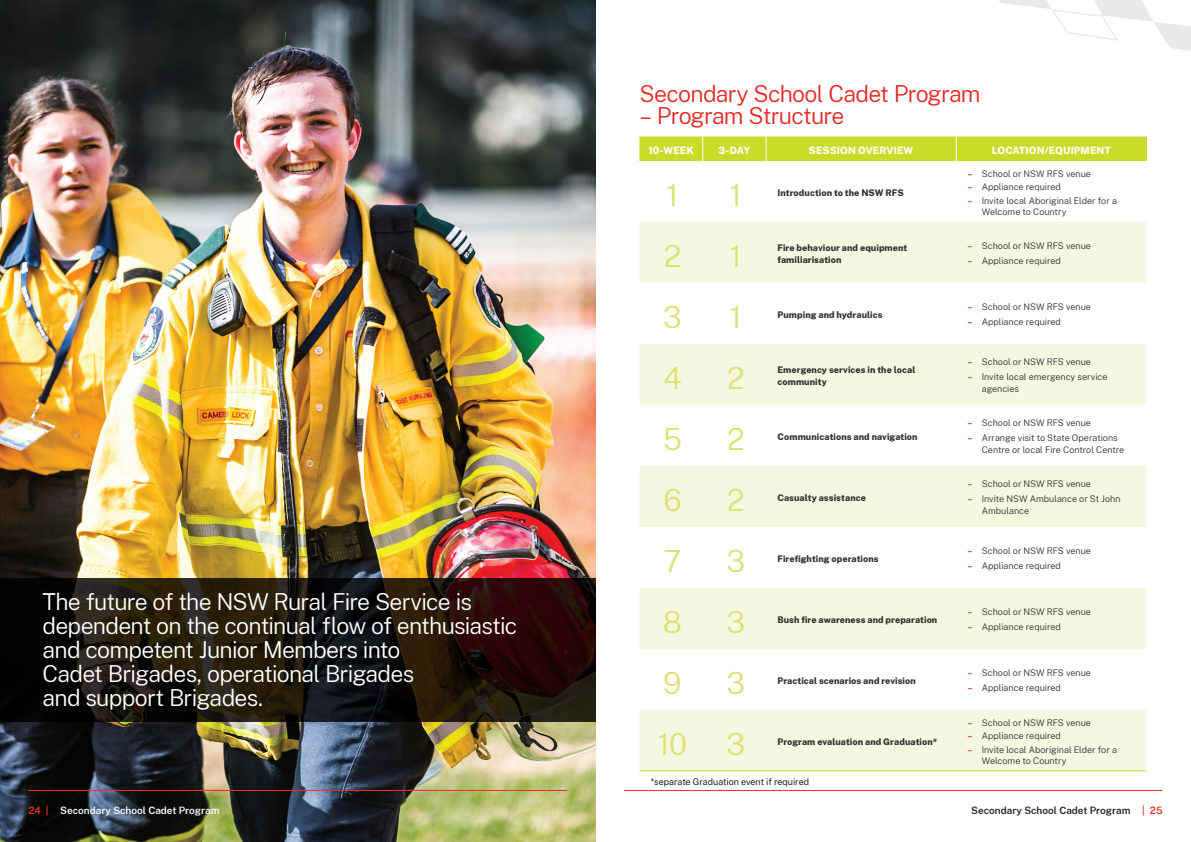
<style>
.page{position:relative;width:1191px;height:842px;background:#fff}
.page>*{position:absolute;margin:0;border:0;box-sizing:border-box;transform-origin:0 0}
.t1{font:300 30px "Public Sans";color:#d9e371}
.t2{font:300 23px/24px "Public Sans";letter-spacing:-.035em;color:#fff}
.t3{font:300 23px "Public Sans";letter-spacing:-.03em;color:#e62924}
.t4{font:800 10px "Public Sans";letter-spacing:.01em;color:#fff}
.t5{font:600 10px "Public Sans";color:#fff}
.t6{font:600 10px "Public Sans";color:#231f20}
.t7{font:300 9px/12px "Public Sans";color:#312f30}
.t8{font:800 9px/12px "Public Sans";letter-spacing:.01em;color:#312f30}
.t9{font:300 9px "Public Sans";color:#000}
.s1{font-weight:700;color:#ef4129}
.s2{color:#ef3122}
</style>
<div class="page">
<svg style="left:639px;top:222px;width:507px;height:548px;fill:#f5f8e1"></svg>
<div style="left:639px;top:137px;width:508px;height:24px;background:#cadb2a"></div>
<hr style="left:639px;top:770px;width:64px;height:1px;background:#cadb2a">
<hr style="left:703px;top:770px;width:63px;height:1px;background:#cadb2a">
<hr style="left:766px;top:770px;width:190px;height:1px;background:#cadb2a">
<hr style="left:956px;top:770px;width:190px;height:1px;background:#cadb2a">
<img style="left:0;top:0;width:595px;height:842px">
<svg style="left:0;top:578px;width:595px;height:143px;background:#1c120b"></svg>
<hr style="left:624px;top:790px;width:538px;height:1px;background:#ef3122">
<hr style="left:28px;top:790px;width:539px;height:1px;background:#ef3122">
<svg style="left:999px;top:0;width:192px;height:51px"></svg>
<h2 class="t3" style="left:639px;top:78px;width:343px">Secondary School Cadet Program</h2>
<h2 class="t3" style="left:639px;top:100px;width:206px">– Program Structure</h2>
<p class="t4" style="left:648px;top:142px;width:47px">10-WEEK</p>
<p class="t4" style="left:718px;top:142px;width:33px">3-DAY</p>
<p class="t4" style="left:809px;top:142px;width:106px">SESSION OVERVIEW</p>
<p class="t4" style="left:991px;top:142px;width:121px">LOCATION/EQUIPMENT</p>
<h1 class="t1" style="left:666px;top:174px;width:14px">1</h1>
<h1 class="t1" style="left:730px;top:174px;width:14px">1</h1>
<p class="t8" style="left:777px;top:186px;width:128px">Introduction to the NSW RFS</p>
<p class="t7" style="left:967px;top:167px;width:125px"><span class="s1">–</span> School or NSW RFS venue</p>
<p class="t7" style="left:967px;top:180px;width:95px"><span class="s1">–</span> Appliance required</p>
<p class="t7" style="left:981px;top:195px;width:137px;line-height:10.8px;text-indent:-14px"><span class="s1">–</span> Invite local Aboriginal Elder for a<br>Welcome to Country</p>
<h1 class="t1" style="left:663px;top:235px;width:19px">2</h1>
<h1 class="t1" style="left:730px;top:235px;width:14px">1</h1>
<p class="t8" style="left:777px;top:241px;width:131px">Fire behaviour and equipment familiarisation</p>
<p class="t7" style="left:967px;top:239px;width:125px"><span class="s1">–</span> School or NSW RFS venue</p>
<p class="t7" style="left:967px;top:255px;width:95px"><span class="s1">–</span> Appliance required</p>
<h2 class="t2" style="left:43px;top:589px;width:476px">The future of the NSW Rural Fire Service is dependent on the continual flow of enthusiastic and competent Junior Members into<br>Cadet Brigades, operational Brigades<br>and support Brigades.</h2>
<h1 class="t1" style="left:663px;top:296px;width:20px">3</h1>
<h1 class="t1" style="left:730px;top:296px;width:14px">1</h1>
<p class="t8" style="left:777px;top:308px;width:107px">Pumping and hydraulics</p>
<h1 class="t1" style="left:663px;top:357px;width:20px">4</h1>
<h1 class="t1" style="left:727px;top:357px;width:19px">2</h1>
<p class="t8" style="left:777px;top:363px;width:139px">Emergency services in the local community</p>
<h1 class="t1" style="left:663px;top:418px;width:20px">5</h1>
<h1 class="t1" style="left:727px;top:418px;width:19px">2</h1>
<p class="t8" style="left:777px;top:430px;width:142px">Communications and navigation</p>
<h1 class="t1" style="left:663px;top:479px;width:20px">6</h1>
<h1 class="t1" style="left:727px;top:479px;width:19px">2</h1>
<p class="t8" style="left:777px;top:491px;width:90px">Casualty assistance</p>
<h1 class="t1" style="left:663px;top:540px;width:19px">7</h1>
<h1 class="t1" style="left:726px;top:540px;width:20px">3</h1>
<p class="t8" style="left:777px;top:552px;width:103px">Firefighting operations</p>
<h1 class="t1" style="left:663px;top:601px;width:21px">8</h1>
<h1 class="t1" style="left:726px;top:601px;width:20px">3</h1>
<p class="t8" style="left:777px;top:613px;width:161px">Bush fire awareness and preparation</p>
<h1 class="t1" style="left:663px;top:662px;width:20px">9</h1>
<h1 class="t1" style="left:726px;top:662px;width:20px">3</h1>
<p class="t8" style="left:777px;top:674px;width:140px">Practical scenarios and revision</p>
<h1 class="t1" style="left:658px;top:723px;width:31px">10</h1>
<h1 class="t1" style="left:726px;top:723px;width:20px">3</h1>
<p class="t8" style="left:777px;top:735px;width:161px">Program evaluation and Graduation*</p>
<p class="t9" style="left:651px;top:775px;width:160px">*separate Graduation event if required</p>
<p class="t7" style="left:967px;top:300px;width:125px"><span class="s1">–</span> School or NSW RFS venue</p>
<p class="t7" style="left:967px;top:316px;width:95px"><span class="s1">–</span> Appliance required</p>
<p class="t7" style="left:967px;top:355px;width:125px"><span class="s1">–</span> School or NSW RFS venue</p>
<p class="t7" style="left:981px;top:371px;width:127px;text-indent:-14px"><span class="s1">–</span> Invite local emergency service agencies</p>
<p class="t7" style="left:967px;top:416px;width:125px"><span class="s1">–</span> School or NSW RFS venue</p>
<p class="t7" style="left:981px;top:432px;width:144px;text-indent:-14px"><span class="s1">–</span> Arrange visit to State Operations<br>Centre or local Fire Control Centre</p>
<p class="t7" style="left:967px;top:477px;width:125px"><span class="s1">–</span> School or NSW RFS venue</p>
<p class="t7" style="left:981px;top:493px;width:140px;text-indent:-14px"><span class="s1">–</span> Invite NSW Ambulance or St John<br>Ambulance</p>
<p class="t7" style="left:967px;top:544px;width:125px"><span class="s1">–</span> School or NSW RFS venue</p>
<p class="t7" style="left:967px;top:560px;width:95px"><span class="s1">–</span> Appliance required</p>
<p class="t7" style="left:967px;top:605px;width:125px"><span class="s1">–</span> School or NSW RFS venue</p>
<p class="t7" style="left:967px;top:621px;width:95px"><span class="s1">–</span> Appliance required</p>
<p class="t7" style="left:967px;top:666px;width:125px"><span class="s1">–</span> School or NSW RFS venue</p>
<p class="t7" style="left:967px;top:682px;width:95px"><span class="s1">–</span> Appliance required</p>
<p class="t7" style="left:967px;top:716px;width:125px"><span class="s1">–</span> School or NSW RFS venue</p>
<p class="t7" style="left:967px;top:729px;width:95px"><span class="s1">–</span> Appliance required</p>
<p class="t7" style="left:981px;top:744px;width:137px;line-height:10.8px;text-indent:-14px"><span class="s1">–</span> Invite local Aboriginal Elder for a<br>Welcome to Country</p>
<p class="t5" style="left:28px;top:803px;width:193px"><span class="s2">24 |</span> Secondary School Cadet Program</p>
<p class="t6" style="left:971px;top:803px;width:193px">Secondary School Cadet Program <span class="s2">| 25</span></p>
</div>
